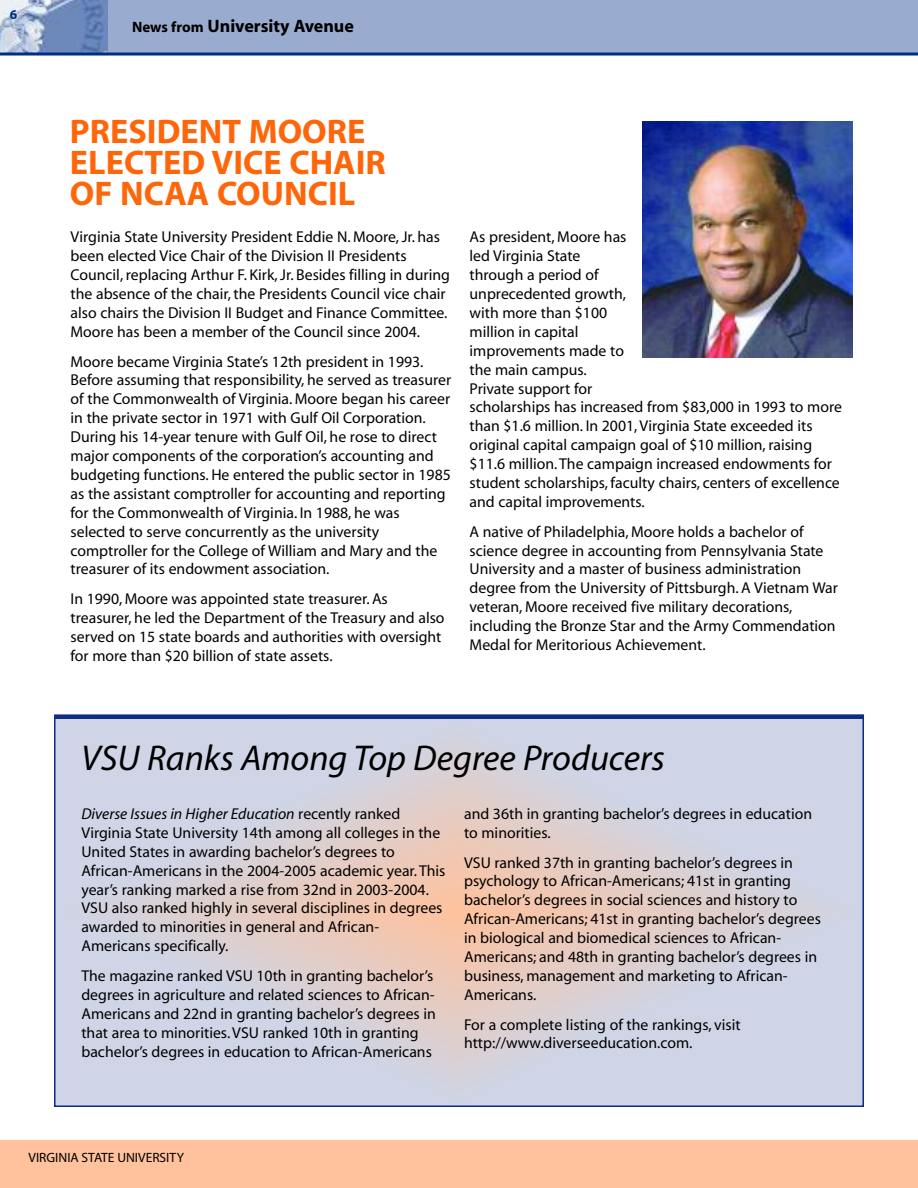
<style>
.page{position:relative;width:918px;height:1188px;background:#fff}
.page>*{position:absolute;margin:0;border:0;box-sizing:border-box;transform-origin:0 0}
.t1{font:italic 36px "Myriad";color:#000}
.t2{font:700 34.2px/30.8px "Myriad";color:#ff6609}
.t3{font:700 18px "Myriad";color:#000}
.t4{font:15.75px/18.9px "Myriad";color:#000}
.t5{font:13.5px "Myriad";color:#000}
.t6{font:700 13.5px "Myriad";color:#002d86}
.s1{font-size:15px}
.s2{font-style:italic}
</style>
<div class="page">
<div style="left:59px;top:720px;width:800px;height:384px;background:#cfd5e6"></div>
<div style="left:65px;top:723px;width:788px;height:379px;background:#cfd5e6"></div>
<div style="left:70px;top:725px;width:778px;height:374px;background:#cfd5e6"></div>
<div style="left:76px;top:728px;width:766px;height:369px;background:#cfd5e6"></div>
<div style="left:81px;top:730px;width:756px;height:364px;background:#cfd5e6"></div>
<div style="left:86px;top:733px;width:746px;height:358px;background:#cfd5e6"></div>
<div style="left:92px;top:736px;width:734px;height:353px;background:#cfd5e6"></div>
<div style="left:97px;top:738px;width:724px;height:348px;background:#cfd5e6"></div>
<div style="left:103px;top:741px;width:712px;height:343px;background:#cfd5e6"></div>
<div style="left:108px;top:743px;width:702px;height:338px;background:#cfd5e6"></div>
<div style="left:113px;top:746px;width:692px;height:332px;background:#cfd5e6"></div>
<div style="left:119px;top:749px;width:680px;height:327px;background:#cfd5e6"></div>
<svg style="left:124px;top:751px;width:670px;height:322px;fill:#cfd5e6"></svg>
<svg style="left:130px;top:754px;width:658px;height:317px;fill:#cfd5e6"></svg>
<svg style="left:135px;top:756px;width:648px;height:312px;fill:#cfd5e6"></svg>
<svg style="left:140px;top:759px;width:638px;height:306px;fill:#cfd5e6"></svg>
<svg style="left:146px;top:762px;width:626px;height:301px;fill:#cfd5e6"></svg>
<svg style="left:151px;top:764px;width:616px;height:296px;fill:#cfd5e6"></svg>
<svg style="left:157px;top:767px;width:604px;height:291px;fill:#cfd5e6"></svg>
<svg style="left:162px;top:769px;width:594px;height:286px;fill:#cfd5e6"></svg>
<svg style="left:167px;top:772px;width:584px;height:280px;fill:#cfd5e6"></svg>
<svg style="left:173px;top:775px;width:572px;height:275px;fill:#cfd5e6"></svg>
<svg style="left:178px;top:777px;width:562px;height:270px;fill:#cfd5e6"></svg>
<svg style="left:184px;top:780px;width:550px;height:265px;fill:#cfd5e6"></svg>
<svg style="left:189px;top:782px;width:540px;height:260px;fill:#cfd5e6"></svg>
<svg style="left:194px;top:785px;width:530px;height:254px;fill:#d0d4e4"></svg>
<svg style="left:200px;top:788px;width:518px;height:249px;fill:#d1d4e2"></svg>
<svg style="left:205px;top:790px;width:508px;height:244px;fill:#d1d4e1"></svg>
<svg style="left:211px;top:793px;width:496px;height:239px;fill:#d2d3df"></svg>
<svg style="left:216px;top:795px;width:486px;height:234px;fill:#d3d3de"></svg>
<svg style="left:221px;top:798px;width:476px;height:228px"></svg>
<svg style="left:227px;top:800px;width:464px;height:224px"></svg>
<svg style="left:232px;top:803px;width:454px;height:218px"></svg>
<svg style="left:238px;top:806px;width:442px;height:213px"></svg>
<svg style="left:243px;top:808px;width:432px;height:208px"></svg>
<svg style="left:248px;top:811px;width:422px;height:202px"></svg>
<svg style="left:254px;top:813px;width:410px;height:198px"></svg>
<svg style="left:259px;top:816px;width:400px;height:192px;fill:#dbd0d2"></svg>
<svg style="left:265px;top:819px;width:388px;height:187px;fill:#dccfd0"></svg>
<svg style="left:270px;top:821px;width:378px;height:182px;fill:#decfcf"></svg>
<svg style="left:275px;top:824px;width:368px;height:176px;fill:#decfcd"></svg>
<svg style="left:281px;top:826px;width:356px;height:172px;fill:#dfcecc"></svg>
<svg style="left:286px;top:829px;width:346px;height:166px;fill:#e0ceca"></svg>
<svg style="left:292px;top:832px;width:334px;height:161px;fill:#e1cec9"></svg>
<svg style="left:297px;top:834px;width:324px;height:156px;fill:#e2cdc8"></svg>
<svg style="left:302px;top:837px;width:314px;height:151px;fill:#e3cdc6"></svg>
<svg style="left:308px;top:839px;width:302px;height:146px;fill:#e4ccc4"></svg>
<svg style="left:313px;top:842px;width:292px;height:140px"></svg>
<div style="left:0;top:1140px;width:918px;height:48px;background:#ffc29d"></div>
<div style="left:0;top:0;width:918px;height:54px;background:#99abcf"></div>
<img style="left:0;top:0;width:108px;height:53px">
<hr style="left:0;top:53px;width:918px;height:3px;background:#002d86">
<img style="left:642px;top:122px;width:210px;height:235px">
<div style="left:54px;top:714px;width:810px;height:5px;background:#0c2d83"></div>
<p class="t6" style="left:10px;top:9px;width:9px">6</p>
<p class="t3" style="left:132px;top:19px;width:223px"><span class="s1">News from</span> University Avenue</p>
<h2 class="t2" style="left:70px;top:119px;width:317px">PRESIDENT MOORE<br>ELECTED VICE CHAIR<br>OF NCAA COUNCIL</h2>
<p class="t4" style="left:71px;top:229px;width:381px">Virginia State University President Eddie N. Moore, Jr. has been elected Vice Chair of the Division II Presidents Council, replacing Arthur F. Kirk, Jr. Besides filling in during the absence of the chair, the Presidents Council vice chair also chairs the Division II Budget and Finance Committee.<br>Moore has been a member of the Council since 2004.</p>
<p class="t4" style="left:71px;top:353px;width:382px">Moore became Virginia State’s 12th president in 1993.<br>Before assuming that responsibility, he served as treasurer of the Commonwealth of Virginia. Moore began his career in the private sector in 1971 with Gulf Oil Corporation.<br>During his 14-year tenure with Gulf Oil, he rose to direct major components of the corporation’s accounting and budgeting functions. He entered the public sector in 1985 as the assistant comptroller for accounting and reporting for the Commonwealth of Virginia. In 1988, he was selected to serve concurrently as the university comptroller for the College of William and Mary and the treasurer of its endowment association.</p>
<p class="t4" style="left:71px;top:591px;width:376px">In 1990, Moore was appointed state treasurer. As treasurer, he led the Department of the Treasury and also served on 15 state boards and authorities with oversight for more than $20 billion of state assets.</p>
<p class="t4" style="left:470px;top:229px;width:374px">As president, Moore has<br>led Virginia State<br>through a period of<br>unprecedented growth,<br>with more than $100<br>million in capital<br>improvements made to<br>the main campus.<br>Private support for<br>scholarships has increased from $83,000 in 1993 to more than $1.6 million. In 2001, Virginia State exceeded its original capital campaign goal of $10 million, raising $11.6 million. The campaign increased endowments for student scholarships, faculty chairs, centers of excellence and capital improvements.</p>
<p class="t4" style="left:470px;top:523px;width:370px">A native of Philadelphia, Moore holds a bachelor of science degree in accounting from Pennsylvania State University and a master of business administration degree from the University of Pittsburgh. A Vietnam War veteran, Moore received five military decorations, including the Bronze Star and the Army Commendation Medal for Meritorious Achievement.</p>
<h1 class="t1" style="left:81px;top:745px;width:585px">VSU Ranks Among Top Degree Producers</h1>
<p class="t4" style="left:81px;top:806px;width:365px"><span class="s2">Diverse Issues in Higher Education</span> recently ranked Virginia State University 14th among all colleges in the United States in awarding bachelor’s degrees to African-Americans in the 2004-2005 academic year. This year’s ranking marked a rise from 32nd in 2003-2004.<br>VSU also ranked highly in several disciplines in degrees awarded to minorities in general and African-Americans specifically.</p>
<p class="t4" style="left:81px;top:968px;width:356px">The magazine ranked VSU 10th in granting bachelor’s degrees in agriculture and related sciences to African-Americans and 22nd in granting bachelor’s degrees in that area to minorities. VSU ranked 10th in granting bachelor’s degrees in education to African-Americans</p>
<p class="t4" style="left:464px;top:806px;width:350px">and 36th in granting bachelor’s degrees in education to minorities.</p>
<p class="t4" style="left:464px;top:854px;width:358px">VSU ranked 37th in granting bachelor’s degrees in psychology to African-Americans; 41st in granting bachelor’s degrees in social sciences and history to African-Americans; 41st in granting bachelor’s degrees in biological and biomedical sciences to African-Americans; and 48th in granting bachelor’s degrees in business, management and marketing to African-Americans.</p>
<p class="t4" style="left:464px;top:1016px;width:278px">For a complete listing of the rankings, visit http://www.diverseeducation.com.</p>
<p class="t5" style="left:28px;top:1152px;width:157px">VIRGINIA STATE UNIVERSITY</p>
</div>
